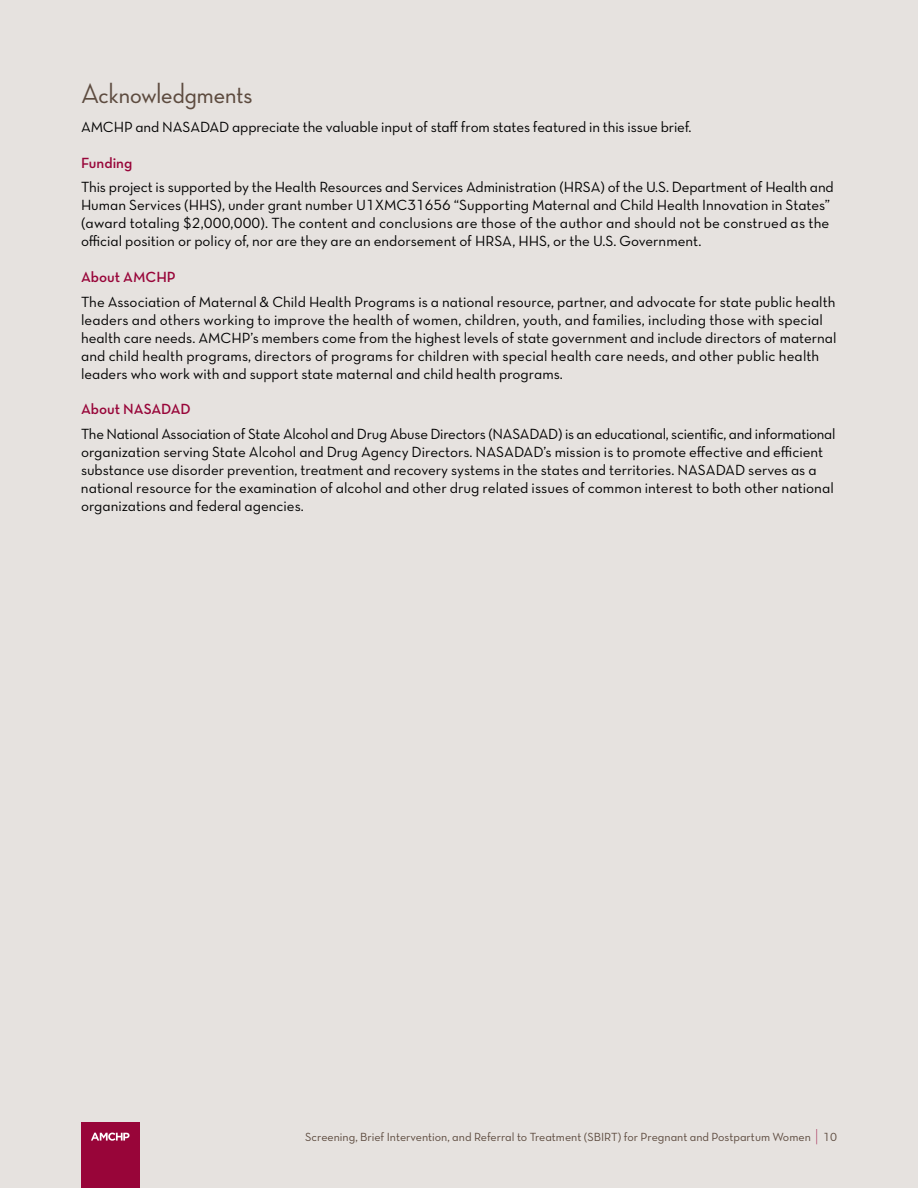
<style>
.page{position:relative;width:918px;height:1188px;background:#e6e2df}
.page>*{position:absolute;margin:0;border:0;box-sizing:border-box;transform-origin:0 0}
.t1{font:28.5px "Neutra Disp Medium Alt";color:#5d4b3f}
.t2{font:15px/18px "Neutra Text TF Book Alt";color:#000}
.t3{font:15px "Neutra Text TF Demi Alt";color:#980539}
.t4{font:12px "Neutra Text TF Book Alt";color:#5d4b3f}
.s1{font-family:"Neutra Text TF Light Alt";font-size:18px;color:#980539}
</style>
<div class="page">
<div style="left:81px;top:1123px;width:58px;height:65px;background:#980539"></div>
<svg style="left:91px;top:1133px;width:39px;height:8px"></svg>
<h1 class="t1" style="left:81px;top:78px;width:173px">Acknowledgments</h1>
<p class="t2" style="left:81px;top:118px;width:612px">AMCHP and NASADAD appreciate the valuable input of staff from states featured in this issue brief.</p>
<p class="t3" style="left:81px;top:153px;width:53px">Funding</p>
<p class="t2" style="left:81px;top:178px;width:754px">This project is supported by the Health Resources and Services Administration (HRSA) of the U.S. Department of Health and Human Services (HHS), under grant number U1XMC31656 “Supporting Maternal and Child Health Innovation in States” (award totaling $2,000,000). The content and conclusions are those of the author and should not be construed as the official position or policy of, nor are they are an endorsement of HRSA, HHS, or the U.S. Government.</p>
<p class="t3" style="left:81px;top:268px;width:96px">About AMCHP</p>
<p class="t2" style="left:81px;top:292px;width:757px">The Association of Maternal &amp; Child Health Programs is a national resource, partner, and advocate for state public health leaders and others working to improve the health of women, children, youth, and families, including those with special health care needs. AMCHP’s members come from the highest levels of state government and include directors of maternal and child health programs, directors of programs for children with special health care needs, and other public health leaders who work with and support state maternal and child health programs.</p>
<p class="t3" style="left:81px;top:400px;width:111px">About NASADAD</p>
<p class="t2" style="left:81px;top:425px;width:756px">The National Association of State Alcohol and Drug Abuse Directors (NASADAD) is an educational, scientific, and informational organization serving State Alcohol and Drug Agency Directors. NASADAD’s mission is to promote effective and efficient substance use disorder prevention, treatment and recovery systems in the states and territories. NASADAD serves as a national resource for the examination of alcohol and other drug related issues of common interest to both other national organizations and federal agencies.</p>
<p class="t4" style="left:305px;top:1129px;width:533px">Screening, Brief Intervention, and Referral to Treatment (SBIRT) for Pregnant and Postpartum Women <span class="s1">|</span> 10</p>
</div>
